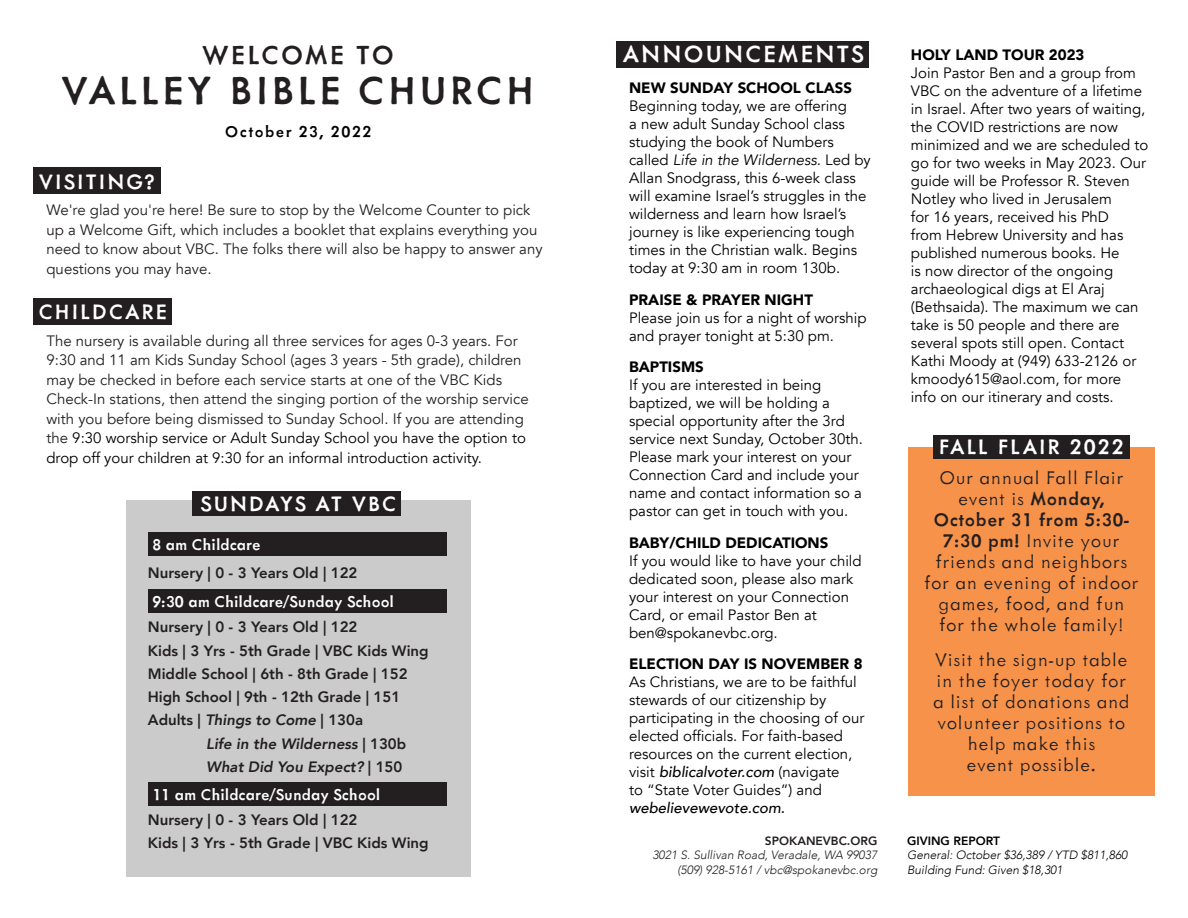
<style>
.page{position:relative;width:1188px;height:918px;background:#fff}
.page>*{position:absolute;margin:0;border:0;box-sizing:border-box;transform-origin:0 0}
.t1{font:500 45px "Metallophile Sp 8";letter-spacing:.065em;color:#231f20}
.t2{font:500 30px "Metallophile Sp 8";letter-spacing:.07em;color:#231f20}
.t3{font:500 27px "Metallophile Sp 8";letter-spacing:.08em;color:#fff}
.t4{font:500 24px "Metallophile Sp 8";letter-spacing:.075em;color:#fff}
.t5{font:300 21px/21px "Metallophile Sp 8";letter-spacing:.025em;color:#231f20;text-align:center}
.t6{font:500 18px "Metallophile Sp 8";color:#fff}
.t7{font:500 18px "Metallophile Sp 8";letter-spacing:.08em;color:#000}
.t8{font:15px/18px "Avenir";color:#000}
.t9{font:15px/19.5px "Avenir";color:#231f20}
.t10{font:800 15px/23.2px "Avenir";color:#231f20}
.t11{font:900 15px "Avenir";color:#000}
.t12{font:italic 800 15px/23.2px "Avenir";color:#231f20}
.t13{font:italic 500 15px "Avenir";color:#000}
.t14{font:italic 300 12px/14.4px "Avenir";color:#231f20;text-align:right}
.t15{font:italic 300 12px/14.4px "Avenir";color:#000}
.t16{font:800 12px "Avenir";color:#231f20}
.t17{font:800 12px "Avenir";color:#000}
.s1{color:#000}
.s2{font-style:italic}
.s3{font-style:normal}
.s4{font-weight:500;font-style:italic}
.s5{font-weight:500}
</style>
<div class="page">
<div style="left:33px;top:167px;width:128px;height:27px;background:#231f20"></div>
<div style="left:126px;top:500px;width:344px;height:377px;background:#cbcbcb"></div>
<div style="left:193px;top:492px;width:208px;height:24px;background:#231f20"></div>
<div style="left:148px;top:532px;width:299px;height:24px;background:#231f20"></div>
<div style="left:148px;top:589px;width:299px;height:24px;background:#231f20"></div>
<div style="left:148px;top:782px;width:299px;height:24px;background:#231f20"></div>
<div style="left:33px;top:298px;width:139px;height:27px;background:#231f20"></div>
<div style="left:908px;top:447px;width:246px;height:349px;background:#f6924a"></div>
<div style="left:933px;top:435px;width:196px;height:24px;background:#231f20"></div>
<div style="left:616px;top:41px;width:253px;height:27px;background:#231f20"></div>
<h2 class="t2" style="left:202px;top:36px;width:193px">WELCOME TO</h2>
<h1 class="t1" style="left:61px;top:63px;width:475px">VALLEY BIBLE CHURCH</h1>
<p class="t7" style="left:225px;top:121px;width:148px">October 23, 2022</p>
<h3 class="t4" style="left:39px;top:167px;width:118px">VISITING?</h3>
<p class="t9" style="left:46px;top:200px;width:498px">We're glad you're here! Be sure to stop by the Welcome Counter to pick up a Welcome Gift, which includes a booklet that explains everything you need to know about VBC. The folks there will also be happy to answer any questions you may have.</p>
<h3 class="t4" style="left:39px;top:297px;width:130px">CHILDCARE</h3>
<p class="t9" style="left:46px;top:331px;width:484px">The nursery is available during all three services for ages 0-3 years. For 9:30 and 11 am Kids Sunday School (ages 3 years - 5th grade), children may be checked in before each service starts at one of the VBC Kids Check-In stations, then attend the singing portion of the worship service with you before being dismissed to Sunday School. If you are attending the <span class="s1">9:30 worship service or Adult Sunday School you have the option to drop off your children at 9:30 for an informal introduction activity.</span></p>
<h3 class="t4" style="left:201px;top:489px;width:197px">SUNDAYS AT VBC</h3>
<p class="t6" style="left:152px;top:534px;width:110px">8 am Childcare</p>
<p class="t10" style="left:148px;top:561px;width:211px">Nursery | 0 - 3 Years Old | 122</p>
<p class="t10" style="left:148px;top:616px;width:282px">Nursery | 0 - 3 Years Old | 122<br>Kids | 3 Yrs - 5th Grade | VBC Kids Wing<br>Middle School | 6th - 8th Grade | 152<br>High School | 9th - 12th Grade | 151<br>Adults | <span class="s2">Things to Come</span> | 130a</p>
<p class="t12" style="left:206px;top:732px;width:201px">Life in the Wilderness <span class="s3">| 130b<br></span>What Did You Expect? <span class="s3">| 150</span></p>
<p class="t10" style="left:148px;top:808px;width:282px">Nursery | 0 - 3 Years Old | 122<br>Kids | 3 Yrs - 5th Grade | VBC Kids Wing</p>
<p class="t6" style="left:152px;top:590px;width:243px">9:30 am Childcare/Sunday School</p>
<p class="t6" style="left:152px;top:783px;width:230px">11 am Childcare/Sunday School</p>
<h3 class="t3" style="left:623px;top:38px;width:243px">ANNOUNCEMENTS</h3>
<p class="t11" style="left:911px;top:42px;width:175px">HOLY LAND TOUR 2023</p>
<p class="t8" style="left:911px;top:64px;width:239px">Join Pastor Ben and a group from<br>VBC on the adventure of a lifetime in Israel. After two years of waiting, the COVID restrictions are now minimized and we are scheduled to go for two weeks in May 2023. Our guide will be Professor R. Steven<br>Notley who lived in Jerusalem<br>for 16 years, received his PhD<br>from Hebrew University and has published numerous books. He<br>is now director of the ongoing archaeological digs at El Araj (Bethsaida). The maximum we can take is 50 people and there are several spots still open. Contact<br>Kathi Moody at (949) 633-2126 or kmoody615@aol.com, for more info on our itinerary and costs.</p>
<p class="t11" style="left:629px;top:75px;width:225px">NEW SUNDAY SCHOOL CLASS</p>
<p class="t8" style="left:629px;top:97px;width:243px">Beginning today, we are offering<br>a new adult Sunday School class studying the book of Numbers called <span class="s2">Life in the Wilderness.</span> Led by Allan Snodgrass, this 6-week class will examine Israel’s struggles in the wilderness and learn how Israel’s journey is like experiencing tough times in the Christian walk. Begins today at 9:30 am in room 130b.</p>
<p class="t11" style="left:629px;top:287px;width:185px">PRAISE &amp; PRAYER NIGHT</p>
<p class="t8" style="left:629px;top:309px;width:239px">Please join us for a night of worship and prayer tonight at 5:30 pm.</p>
<p class="t11" style="left:629px;top:354px;width:76px">BAPTISMS</p>
<p class="t8" style="left:629px;top:376px;width:235px">If you are interested in being baptized, we will be holding a special opportunity after the 3rd service next Sunday, October 30th.<br>Please mark your interest on your<br>Connection Card and include your name and contact information so a pastor can get in touch with you.</p>
<p class="t11" style="left:629px;top:530px;width:201px">BABY/CHILD DEDICATIONS</p>
<p class="t8" style="left:629px;top:552px;width:234px">If you would like to have your child dedicated soon, please also mark your interest on your Connection<br>Card, or email Pastor Ben at ben@spokanevbc.org.</p>
<p class="t11" style="left:629px;top:651px;width:235px">ELECTION DAY IS NOVEMBER 8</p>
<p class="t8" style="left:629px;top:673px;width:237px">As Christians, we are to be faithful stewards of our citizenship by participating in the choosing of our elected officials. For faith-based resources on the current election, visit <span class="s4">biblicalvoter.com</span> (navigate<br>to “State Voter Guides”) and</p>
<p class="t13" style="left:629px;top:799px;width:157px">webelievewevote.com.</p>
<h3 class="t4" style="left:939px;top:432px;width:186px">FALL FLAIR 2022</h3>
<h3 class="t5" style="left:924px;top:467px;width:216px">Our annual Fall Flair event is <span class="s5">Monday,<br>October 31 from 5:30-<br>7:30 pm!</span> Invite your friends and neighbors for an evening of indoor games, food, and fun for the whole family!</h3>
<h3 class="t5" style="left:933px;top:648px;width:198px">Visit the sign-up table in the foyer today for a list of donations and volunteer positions to help make this<br>event possible.</h3>
<p class="t16" style="left:765px;top:831px;width:114px">SPOKANEVBC.ORG</p>
<p class="t14" style="left:652px;top:848px;width:226px">3021 S. Sullivan Road, Veradale, WA 99037 (509) 928-5161 / vbc@spokanevbc.org</p>
<p class="t17" style="left:907px;top:831px;width:94px">GIVING REPORT</p>
<p class="t15" style="left:907px;top:848px;width:222px">General: October $36,389 / YTD $811,860<br>Building Fund: Given $18,301</p>
</div>
